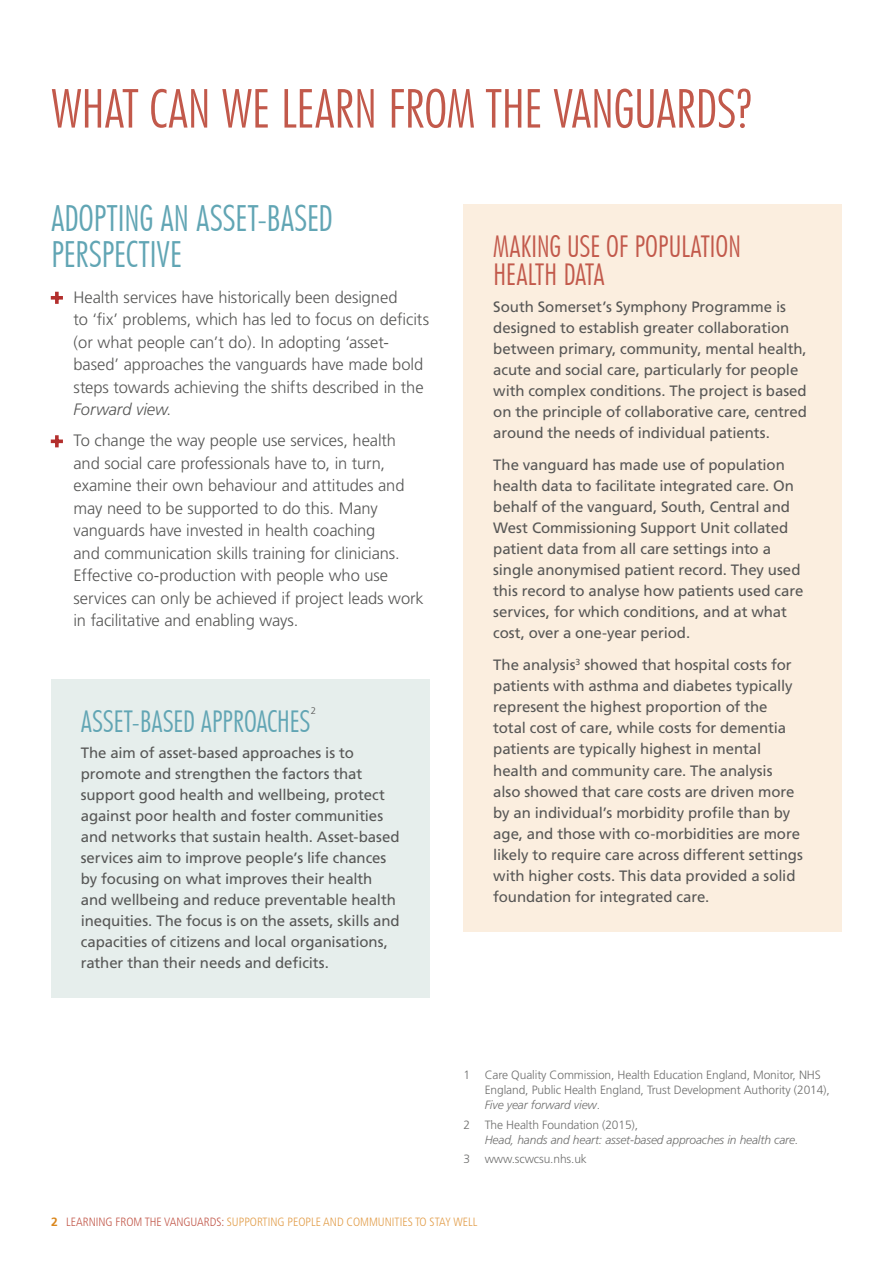
<style>
.page{position:relative;width:893px;height:1263px;background:#fff}
.page>*{position:absolute;margin:0;border:0;box-sizing:border-box;transform-origin:0 0}
.t1{font:300 condensed 54px "Futura BT";letter-spacing:-.01em;color:#c2594b}
.t2{font:300 condensed 36px/36px "Futura BT";letter-spacing:-.01em;color:#61a5b4}
.t3{font:300 condensed 30px/28.5px "Futura BT";letter-spacing:-.01em;color:#c2594b}
.t4{font:300 condensed 30px "Futura BT";letter-spacing:-.01em;color:#61a5b4}
.t5{font:300 16.5px/22.5px "Frutiger";letter-spacing:-.005em;color:#575756}
.t6{font:15px/21px "Frutiger";letter-spacing:-.005em;color:#575756}
.t7{font:300 12px/15px "Frutiger";letter-spacing:-.01em;color:#70706f}
.t8{font:300 condensed 12px "Frutiger LT Std";color:#e29e4b}
.t9{font:italic 300 12px "Frutiger";letter-spacing:-.01em;color:#70706f}
.t10{font:300 9.6px "Frutiger";color:#575756}
.s1{font-size:19.5px;color:#b32f2d}
.s2{font-style:italic}
.s3{font-weight:700;font-stretch:normal;color:#da871d}
.s4{color:#c2594b}
</style>
<div class="page">
<svg style="left:50px;top:291px;width:13px;height:13px"></svg>
<svg style="left:50px;top:435px;width:13px;height:13px"></svg>
<div style="left:51px;top:679px;width:378px;height:319px;background:#e6eeec"></div>
<div style="left:463px;top:204px;width:379px;height:727px;background:#fbeedf"></div>
<h1 class="t1" style="left:51px;top:76px;width:703px">WHAT CAN WE LEARN FROM THE VANGUARDS?</h1>
<h2 class="t2" style="left:51px;top:200px;width:283px">ADOPTING AN ASSET-BASED<br>PERSPECTIVE</h2>
<p class="t5" style="left:74px;top:286px;width:357px;text-indent:-23px"><span class="s1">+</span> Health services have historically been designed<br>to ‘fix’ problems, which has led to focus on deficits (or what people can’t do). In adopting ‘asset&shy;based’ approaches the vanguards have made bold steps towards achieving the shifts described in the <span class="s2">Forward view</span>.</p>
<p class="t5" style="left:74px;top:429px;width:352px;text-indent:-23px"><span class="s1">+</span> To change the way people use services, health and social care professionals have to, in turn, examine their own behaviour and attitudes and may need to be supported to do this. Many vanguards have invested in health coaching<br>and communication skills training for clinicians.<br>Effective co-production with people who use services can only be achieved if project leads work in facilitative and enabling ways.</p>
<h3 class="t4" style="left:81px;top:703px;width:231px">ASSET-BASED APPROACHES</h3>
<p class="t10" style="left:311px;top:705px;width:7px">2</p>
<p class="t6" style="left:81px;top:742px;width:320px">The aim of asset-based approaches is to promote and strengthen the factors that support good health and wellbeing, protect against poor health and foster communities and networks that sustain health. Asset-based services aim to improve people’s life chances by focusing on what improves their health and wellbeing and reduce preventable health inequities. The focus is on the assets, skills and capacities of citizens and local organisations, rather than their needs and deficits.</p>
<h3 class="t3" style="left:493px;top:232px;width:250px">MAKING USE OF POPULATION<br>HEALTH DATA</h3>
<p class="t6" style="left:493px;top:296px;width:315px">South Somerset’s Symphony Programme is designed to establish greater collaboration between primary, community, mental health, acute and social care, particularly for people with complex conditions. The project is based on the principle of collaborative care, centred around the needs of individual patients.</p>
<p class="t6" style="left:493px;top:454px;width:312px">The vanguard has made use of population health data to facilitate integrated care. On behalf of the vanguard, South, Central and West Commissioning Support Unit collated patient data from all care settings into a single anonymised patient record. They used this record to analyse how patients used care services, for which conditions, and at what cost, over a one-year period.</p>
<p class="t6" style="left:493px;top:655px;width:311px">The analysis<sup>3</sup> showed that hospital costs for patients with asthma and diabetes typically represent the highest proportion of the total cost of care, while costs for dementia patients are typically highest in mental health and community care. The analysis also showed that care costs are driven more by an individual’s morbidity profile than by age, and those with co-morbidities are more likely to require care across different settings with higher costs. This data provided a solid foundation for integrated care.</p>
<p class="t7" style="left:485px;top:1068px;width:347px;text-indent:-21px">1 Care Quality Commission, Health Education England, Monitor, NHS<br>England, Public Health England, Trust Development Authority (2014),<br><span class="s2">Five year forward view</span>.</p>
<p class="t7" style="left:463px;top:1117px;width:176px">2 The Health Foundation (2015),</p>
<p class="t9" style="left:485px;top:1133px;width:315px">Head, hands and heart: asset-based approaches in health care.</p>
<p class="t7" style="left:463px;top:1151px;width:125px">3 www.scwcsu.nhs.uk</p>
<p class="t8" style="left:51px;top:1215px;width:428px"><span class="s3">2</span> <span class="s4">LEARNING FROM THE VANGUARDS:</span> SUPPORTING PEOPLE AND COMMUNITIES TO STAY WELL</p>
</div>
